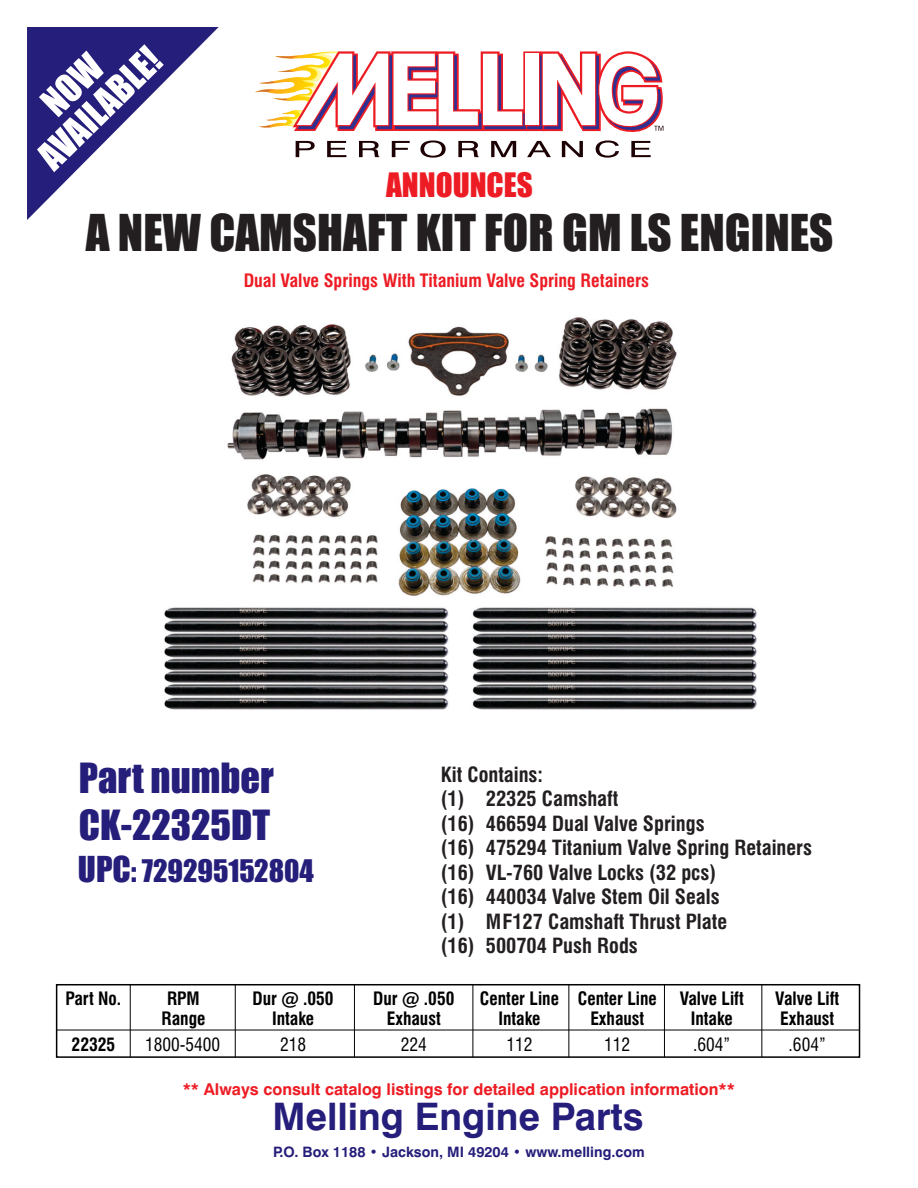
<style>
.page{position:relative;width:918px;height:1188px;background:#fff}
.page>*{position:absolute;margin:0;border:0;box-sizing:border-box;transform-origin:0 0}
.t1{font:46.95px "Impact";color:#231f20}
.t2{font:38.4px/47px "Impact";color:#251e7a}
.t3{font:700 37.95px "Swiss 721 BT";color:#251e7a}
.t4{font:35.7px/36px "Impact";color:#fff;text-align:center}
.t5{font:31.2px "Impact";color:#ed1c24}
.t6{font:28.8px "Impact";color:#251e7a}
.t7{font:700 condensed 20.4px/24.5px "Swiss 721 BT";color:#231f20}
.t8{font:700 condensed 18px/19.5px "Swiss 721 BT";color:#000;text-align:center}
.t9{font:700 condensed 18px "Swiss 721 BT";color:#ed1c24}
.t10{font:condensed 18px "Swiss 721 BT";color:#000}
.t11{font:700 16.35px "Swiss 721 BT";color:#ed1c24}
.t12{font:700 14.4px "Swiss 721 BT";color:#251e7a}
.s1{font-size:33px}
</style>
<div class="page">
<svg style="left:255px;top:51px;width:409px;height:107px"></svg>
<svg style="left:27px;top:27px;width:192px;height:193px"></svg>
<div style="left:56px;top:984px;width:804px;height:74px;border:2px solid #000"></div>
<hr style="left:57px;top:1030px;width:803px;height:1px;background:#000">
<hr style="left:130px;top:985px;width:1px;height:72px;background:#000">
<hr style="left:354px;top:985px;width:1px;height:72px;background:#000">
<hr style="left:473px;top:985px;width:1px;height:72px;background:#000">
<hr style="left:568px;top:985px;width:1px;height:72px;background:#000">
<hr style="left:664px;top:985px;width:1px;height:72px;background:#000">
<hr style="left:235px;top:985px;width:1px;height:72px;background:#000">
<hr style="left:761px;top:985px;width:1px;height:72px;background:#000">
<img style="left:164px;top:317px;width:593px;height:393px">
<h3 class="t4" style="left:8px;top:124px;width:156px;rotate:-44deg">NOW<br>AVAILABLE!</h3>
<h3 class="t5" style="left:386px;top:173px;width:148px">ANNOUNCES</h3>
<h1 class="t1" style="left:86px;top:214px;width:749px">A NEW CAMSHAFT KIT FOR GM LS ENGINES</h1>
<p class="t9" style="left:244px;top:274px;width:407px">Dual Valve Springs With Titanium Valve Spring Retainers</p>
<h2 class="t2" style="left:79px;top:757px;width:197px">Part number<br>CK-22325DT</h2>
<h3 class="t6" style="left:78px;top:860px;width:237px"><span class="s1">UPC</span>: 729295152804</h3>
<p class="t7" style="left:441px;top:764px;width:104px">Kit Contains: (1)<br>(16)<br>(16)<br>(16)<br>(16)<br>(1)<br>(16)</p>
<p class="t7" style="left:486px;top:789px;width:328px">22325 Camshaft<br>466594 Dual Valve Springs<br>475294 Titanium Valve Spring Retainers<br>VL-760 Valve Locks (32 pcs)<br>440034 Valve Stem Oil Seals<br>MF127 Camshaft Thrust Plate<br>500704 Push Rods</p>
<p class="t8" style="left:373px;top:991px;width:83px">Dur @ .050<br>Exhaust</p>
<p class="t8" style="left:480px;top:991px;width:81px">Center Line<br>Intake</p>
<p class="t10" style="left:506px;top:1037px;width:28px">112</p>
<p class="t10" style="left:604px;top:1037px;width:28px">112</p>
<p class="t8" style="left:578px;top:991px;width:81px">Center Line<br>Exhaust</p>
<p class="t8" style="left:65px;top:991px;width:57px">Part No.</p>
<p class="t8" style="left:252px;top:991px;width:83px">Dur @ .050<br>Intake</p>
<p class="t10" style="left:280px;top:1037px;width:28px">218</p>
<p class="t10" style="left:401px;top:1037px;width:28px">224</p>
<p class="t8" style="left:161px;top:991px;width:46px">RPM<br>Range</p>
<p class="t10" style="left:145px;top:1037px;width:77px">1800-5400</p>
<p class="t8" style="left:72px;top:1037px;width:45px">22325</p>
<p class="t8" style="left:680px;top:991px;width:66px">Valve Lift<br>Intake</p>
<p class="t10" style="left:693px;top:1037px;width:39px">.604”</p>
<p class="t10" style="left:789px;top:1037px;width:39px">.604”</p>
<p class="t8" style="left:775px;top:991px;width:66px;text-align:left">Valve Lift<br>Exhaust</p>
<p class="t11" style="left:183px;top:1082px;width:554px">** Always consult catalog listings for detailed application information**</p>
<h3 class="t3" style="left:272px;top:1101px;width:373px">Melling Engine Parts</h3>
<p class="t12" style="left:273px;top:1146px;width:373px">P.O. Box 1188 • Jackson, MI 49204 • www.melling.com</p>
</div>
